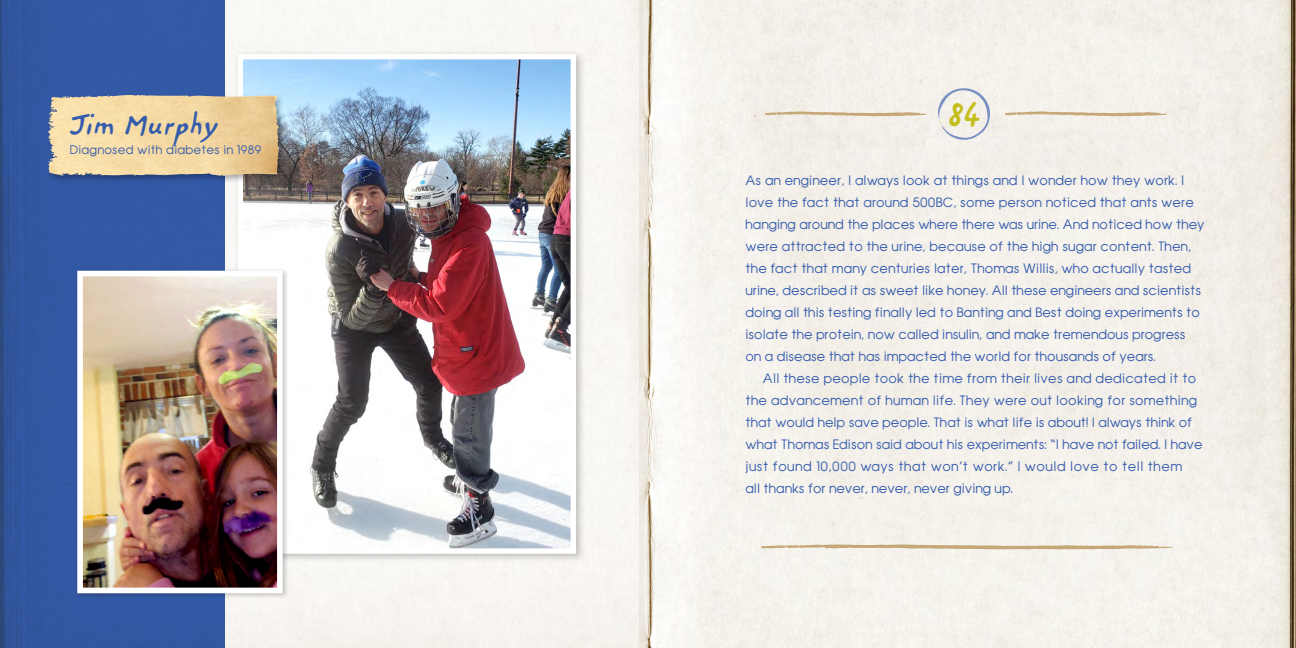
<style>
.page{position:relative;width:1296px;height:648px;background:#fff}
.page>*{position:absolute;margin:0;border:0;box-sizing:border-box;transform-origin:0 0}
.t1{font:33.6px "Sanofi Script";color:#bdb800}
.t2{font:26px "Sanofi Script";color:#355cad}
.t3{font:12px/22px "Avant Garde";color:#355cad}
.t4{font:12px/22px "Avant Garde";letter-spacing:.02em;color:#355cad}
.t5{font:11px "Avant Garde";letter-spacing:.02em;color:#355cad}
</style>
<div class="page">
<img style="left:648px;top:0;width:648px;height:648px">
<img style="left:225px;top:0;width:423px;height:648px">
<div style="left:0;top:0;width:225px;height:648px;background:#3358a3"></div>
<svg style="left:761px;top:544px;width:412px;height:6px;background:#dccbaf"></svg>
<svg style="left:765px;top:111px;width:162px;height:5px"></svg>
<svg style="left:1005px;top:111px;width:162px;height:5px"></svg>
<svg style="left:938px;top:87px;width:52px;height:53px;background:#e5e4e4"></svg>
<div style="left:233px;top:49px;width:353px;height:514px;background:#000;opacity:.24"></div>
<img style="left:244px;top:60px;width:326px;height:488px">
<div style="left:238px;top:54px;width:338px;height:500px;border:5px solid #fff"></div>
<div style="left:74px;top:268px;width:215px;height:332px;background:#000;opacity:.24"></div>
<img style="left:84px;top:278px;width:192px;height:308px">
<div style="left:77px;top:271px;width:206px;height:322px;border:6px solid #fff"></div>
<div style="left:45px;top:92px;width:242px;height:93px;background:#000;opacity:.33"></div>
<img style="left:48px;top:94px;width:89px;height:59px">
<h2 class="t2" style="left:70px;top:109px;width:151px">Jim Murphy</h2>
<h1 class="t1" style="left:947px;top:95px;width:33px">84</h1>
<p class="t5" style="left:70px;top:142px;width:193px">Diagnosed with diabetes in 1989</p>
<p class="t3" style="left:746px;top:170px;width:461px">As an engineer, I always look at things and I wonder how they work. I love the fact that around 500BC, some person noticed that ants were hanging around the places where there was urine. And noticed how they were attracted to the urine, because of the high sugar content. Then, the fact that many centuries later, Thomas Willis, who actually tasted urine, described it as sweet like honey. All these engineers and scientists doing all this testing finally led to Banting and Best doing experiments to isolate the protein, now called insulin, and make tremendous progress<br>on a disease that has impacted the world for thousands of years.</p>
<p class="t4" style="left:746px;top:368px;width:459px;text-indent:17px">All these people took the time from their lives and dedicated it to the advancement of human life. They were out looking for something that would help save people. That is what life is about! I always think of what Thomas Edison said about his experiments: “I have not failed. I have just found 10,000 ways that won’t work.” I would love to tell them<br>all thanks for never, never, never giving up.</p>
</div>
